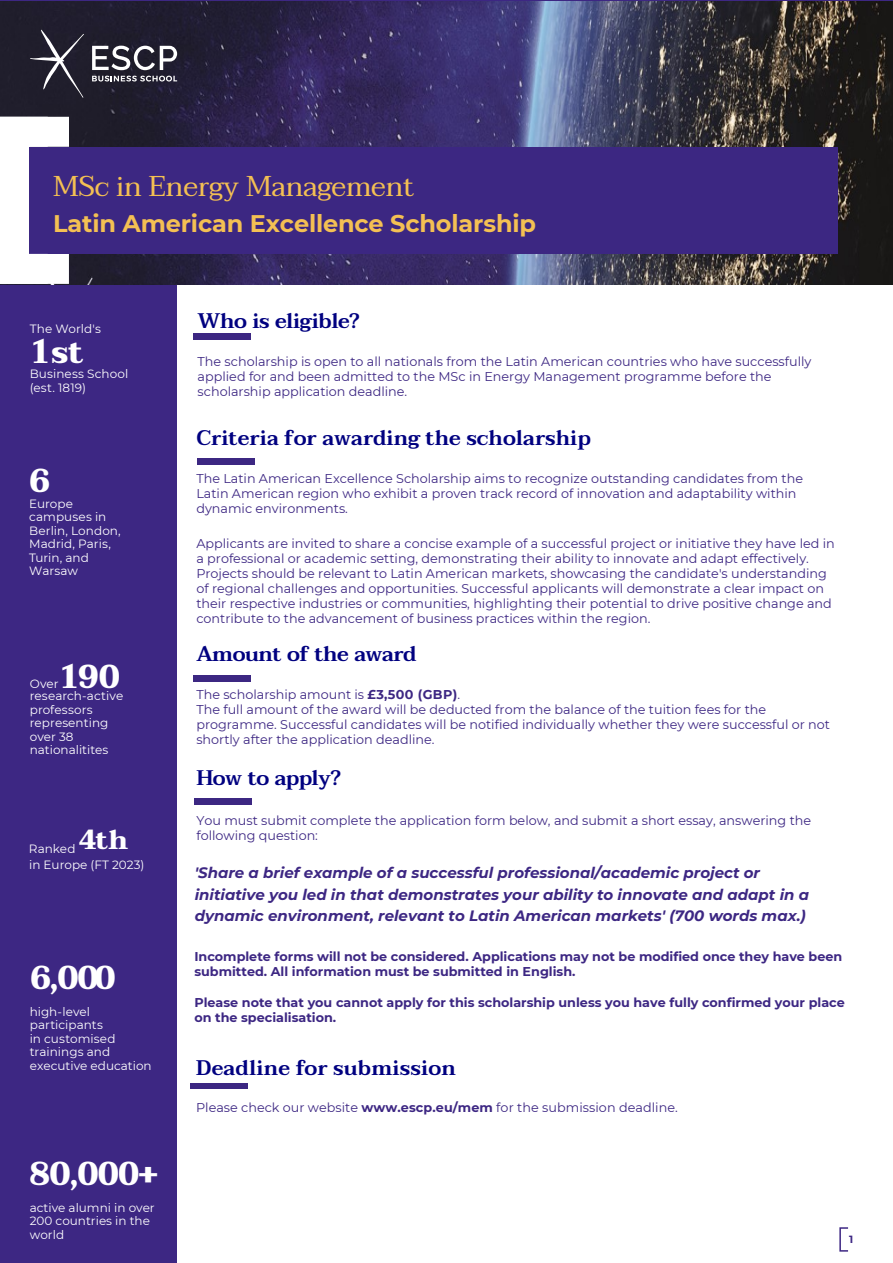
<style>
.page{position:relative;width:893px;height:1263px;background:#fff}
.page>*{position:absolute;margin:0;border:0;box-sizing:border-box;transform-origin:0 0}
.t1{font:700 33px "Taviraj";letter-spacing:-.03em;color:#fff}
.t2{font:28.5px "Taviraj";letter-spacing:-.01em;color:#f4c053}
.t3{font:700 27px "Taviraj";color:#fff}
.t4{font:700 24px "Montserrat";letter-spacing:-.005em;color:#f4c053}
.t5{font:600 21px "Taviraj";color:#000080}
.t6{font:600 21px "Taviraj";letter-spacing:-.025em;color:#000080}
.t7{font:600 21px "Taviraj";letter-spacing:-.03em;color:#000080}
.t8{font:italic 700 15px/21.6px "Montserrat";color:#3d2783}
.t9{font:12.75px/15px "Montserrat";color:#3d2783}
.t10{font:700 12.75px/15.3px "Montserrat";color:#3d2783}
.t11{font:12px/13.5px "Montserrat";color:#fff}
.t12{font:700 10.5px "Montserrat";color:#3d2783}
.s1{font-weight:700}
</style>
<div class="page">
<div style="left:839px;top:1227px;width:10px;height:24px;border:2px solid #3d2783"></div>
<div style="left:0;top:284px;width:176px;height:979px;background:#3d2783"></div>
<img style="left:0;top:1px;width:892px;height:283px">
<div style="left:0;top:117px;width:84px;height:167px;border:30px solid #fff"></div>
<div style="left:63px;top:147px;width:774px;height:106px;background:#3c2782"></div>
<svg style="left:0;top:117px;width:63px;height:167px"></svg>
<svg style="left:30px;top:30px;width:54px;height:68px"></svg>
<svg style="left:92px;top:46px;width:85px;height:24px"></svg>
<svg style="left:92px;top:76px;width:85px;height:5px"></svg>
<img style="left:197px;top:459px;width:57px;height:5px">
<img style="left:194px;top:798px;width:57px;height:6px">
<img style="left:193px;top:334px;width:57px;height:6px">
<img style="left:193px;top:675px;width:57px;height:6px">
<img style="left:190px;top:1083px;width:57px;height:6px">
<h2 class="t2" style="left:53px;top:163px;width:363px">MSc in Energy Management</h2>
<h3 class="t4" style="left:53px;top:207px;width:485px">Latin American Excellence Scholarship</h3>
<p class="t11" style="left:30px;top:321px;width:73px">The World's</p>
<h3 class="t6" style="left:198px;top:308px;width:164px">Who is eligible?</h3>
<p class="t9" style="left:198px;top:353px;width:615px">The scholarship is open to all nationals from the Latin American countries who have successfully applied for and been admitted to the MSc in Energy Management programme before the scholarship application deadline.</p>
<h3 class="t5" style="left:196px;top:425px;width:396px">Criteria for awarding the scholarship</h3>
<p class="t9" style="left:196px;top:470px;width:608px">The Latin American Excellence Scholarship aims to recognize outstanding candidates from the<br>Latin American region who exhibit a proven track record of innovation and adaptability within dynamic environments.</p>
<p class="t9" style="left:196px;top:535px;width:640px">Applicants are invited to share a concise example of a successful project or initiative they have led in a professional or academic setting, demonstrating their ability to innovate and adapt effectively.<br>Projects should be relevant to Latin American markets, showcasing the candidate's understanding of regional challenges and opportunities. Successful applicants will demonstrate a clear impact on their respective industries or communities, highlighting their potential to drive positive change and contribute to the advancement of business practices within the region.</p>
<h3 class="t6" style="left:196px;top:641px;width:222px">Amount of the award</h3>
<p class="t9" style="left:196px;top:686px;width:635px">The scholarship amount is <span class="s1">£3,500 (GBP)</span>.<br>The full amount of the award will be deducted from the balance of the tuition fees for the programme. Successful candidates will be notified individually whether they were successful or not shortly after the application deadline.</p>
<h3 class="t7" style="left:196px;top:765px;width:146px">How to apply?</h3>
<p class="t9" style="left:196px;top:812px;width:616px">You must submit complete the application form below, and submit a short essay, answering the following question:</p>
<p class="t8" style="left:195px;top:861px;width:616px">'Share a brief example of a successful professional/academic project or initiative you led in that demonstrates your ability to innovate and adapt in a dynamic environment, relevant to Latin American markets' (700 words max.)</p>
<p class="t10" style="left:194px;top:948px;width:649px">Incomplete forms will not be considered. Applications may not be modified once they have been submitted. All information must be submitted in English.</p>
<p class="t10" style="left:194px;top:994px;width:652px">Please note that you cannot apply for this scholarship unless you have fully confirmed your place on the specialisation.</p>
<h3 class="t5" style="left:196px;top:1055px;width:261px">Deadline for submission</h3>
<p class="t9" style="left:196px;top:1100px;width:483px">Please check our website <span class="s1">www.escp.eu/mem</span> for the submission deadline.</p>
<h1 class="t1" style="left:30px;top:332px;width:56px">1st</h1>
<p class="t11" style="left:30px;top:367px;width:100px">Business School (est. 1819)</p>
<h1 class="t1" style="left:29px;top:462px;width:23px">6</h1>
<p class="t11" style="left:29px;top:496px;width:93px">Europe campuses in<br>Berlin, London,<br>Madrid, Paris,<br>Turin, and<br>Warsaw</p>
<h1 class="t1" style="left:59px;top:657px;width:63px">190</h1>
<p class="t11" style="left:30px;top:676px;width:31px">Over</p>
<p class="t11" style="left:30px;top:689px;width:95px">research-active professors representing over 38 nationalitites</p>
<h3 class="t3" style="left:79px;top:823px;width:51px">4th</h3>
<p class="t11" style="left:29px;top:841px;width:48px">Ranked</p>
<p class="t11" style="left:29px;top:857px;width:117px">in Europe (FT 2023)</p>
<h1 class="t1" style="left:30px;top:959px;width:87px">6,000</h1>
<p class="t11" style="left:30px;top:1004px;width:123px">high-level participants<br>in customised trainings and executive education</p>
<h1 class="t1" style="left:29px;top:1154px;width:131px">80,000+</h1>
<p class="t11" style="left:30px;top:1200px;width:127px">active alumni in over<br>200 countries in the world</p>
<p class="t12" style="left:849px;top:1232px;width:6px">1</p>
</div>
